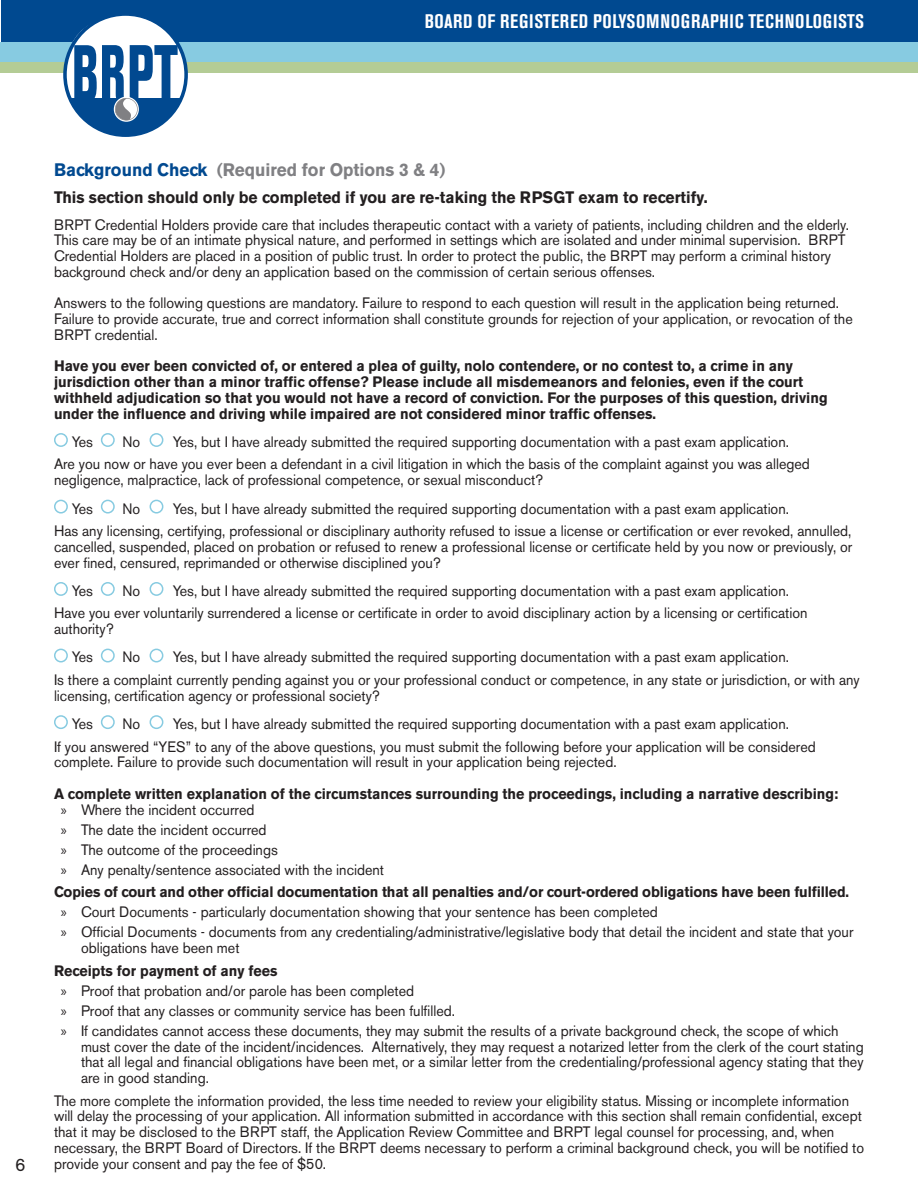
<style>
.page{position:relative;width:918px;height:1188px;background:#fff}
.page>*{position:absolute;margin:0;border:0;box-sizing:border-box;transform-origin:0 0}
.t1{font:700 condensed 19.5px "Akzidenz Grotesk BE";letter-spacing:.035em;color:#fff}
.subhead_1{font:700 18px "Akzidenz Grotesk BE";color:#808083;scale:.95 1}
.t2{font:18px "Akzidenz Grotesk BE";color:#231f20}
.t3{font:700 16.5px "Akzidenz Grotesk BE";color:#231f20;scale:.95 1}
.t4{font:15px/15.8px "Akzidenz Grotesk BE";color:#231f20;scale:.95 1}
.subhead_2{font:700 15px/15.8px "Akzidenz Grotesk BE";color:#231f20;scale:.95 1}
.s1{color:#014990}
.s2{font-family:"Myriad Pro"}
</style>
<div class="page">
<div style="left:1px;top:0;width:917px;height:42px;background:#004990"></div>
<div style="left:0;top:59px;width:918px;height:14px;background:#b4cc95"></div>
<div style="left:0;top:42px;width:918px;height:20px;background:#87cbe1"></div>
<svg style="left:65px;top:15px;width:121px;height:120px"></svg>
<div style="left:54px;top:433px;width:14px;height:14px;border:2px solid #87cbe1;border-radius:50%"></div>
<div style="left:101px;top:433px;width:14px;height:14px;border:2px solid #87cbe1;border-radius:50%"></div>
<div style="left:150px;top:433px;width:13px;height:14px;border:2px solid #87cbe1;border-radius:50%"></div>
<div style="left:54px;top:500px;width:14px;height:14px;border:2px solid #87cbe1;border-radius:50%"></div>
<div style="left:101px;top:500px;width:14px;height:14px;border:2px solid #87cbe1;border-radius:50%"></div>
<div style="left:150px;top:500px;width:13px;height:14px;border:2px solid #87cbe1;border-radius:50%"></div>
<div style="left:54px;top:582px;width:14px;height:14px;border:2px solid #87cbe1;border-radius:50%"></div>
<div style="left:101px;top:582px;width:14px;height:14px;border:2px solid #87cbe1;border-radius:50%"></div>
<div style="left:150px;top:582px;width:13px;height:14px;border:2px solid #87cbe1;border-radius:50%"></div>
<div style="left:54px;top:649px;width:14px;height:13px;border:2px solid #87cbe1;border-radius:50%"></div>
<div style="left:101px;top:649px;width:14px;height:13px;border:2px solid #87cbe1;border-radius:50%"></div>
<div style="left:150px;top:649px;width:13px;height:13px;border:2px solid #87cbe1;border-radius:50%"></div>
<div style="left:54px;top:715px;width:14px;height:14px;border:2px solid #87cbe1;border-radius:50%"></div>
<div style="left:101px;top:715px;width:14px;height:14px;border:2px solid #87cbe1;border-radius:50%"></div>
<div style="left:150px;top:715px;width:13px;height:14px;border:2px solid #87cbe1;border-radius:50%"></div>
<h1 class="t1" style="left:425px;top:10px;width:441px">BOARD OF REGISTERED POLYSOMNOGRAPHIC TECHNOLOGISTS</h1>
<p class="t2" style="left:15px;top:1154px;width:12px">6</p>
<p class="subhead_1" style="left:54px;top:159px;width:414px"><span class="s1">Background Check</span> (Required for Options 3 &amp; 4)</p>
<p class="t3" style="left:54px;top:187px;width:690px">This section should only be completed if you are re-taking the RPSGT exam to recertify.</p>
<p class="t4" style="left:54px;top:217px;width:838px">BRPT Credential Holders provide care that includes therapeutic contact with a variety of patients, including children and the elderly.<br>This care may be of an intimate physical nature, and performed in settings which are isolated and under minimal supervision. BRPT Credential Holders are placed in a position of public trust. In order to protect the public, the BRPT may perform a criminal history background check and/or deny an application based on the commission of certain serious offenses.</p>
<p class="t4" style="left:54px;top:295px;width:842px">Answers to the following questions are mandatory. Failure to respond to each question will result in the application being returned.<br>Failure to provide accurate, true and correct information shall constitute grounds for rejection of your application, or revocation of the<br>BRPT credential.</p>
<p class="subhead_2" style="left:54px;top:358px;width:816px">Have you ever been convicted of, or entered a plea of guilty, nolo contendere, or no contest to, a crime in any jurisdiction other than a minor traffic offense? Please include all misdemeanors and felonies, even if the court withheld adjudication so that you would not have a record of conviction. For the purposes of this question, driving under the influence and driving while impaired are not considered minor traffic offenses.</p>
<p class="t4" style="left:72px;top:434px;width:24px">Yes</p>
<p class="t4" style="left:122px;top:434px;width:20px">No</p>
<p class="t4" style="left:173px;top:434px;width:650px">Yes, but I have already submitted the required supporting documentation with a past exam application.</p>
<p class="t4" style="left:54px;top:456px;width:797px">Are you now or have you ever been a defendant in a civil litigation in which the basis of the complaint against you was alleged negligence, malpractice, lack of professional competence, or sexual misconduct?</p>
<p class="t4" style="left:72px;top:500px;width:24px">Yes</p>
<p class="t4" style="left:122px;top:500px;width:20px">No</p>
<p class="t4" style="left:173px;top:500px;width:650px">Yes, but I have already submitted the required supporting documentation with a past exam application.</p>
<p class="t4" style="left:54px;top:523px;width:842px;text-align:justify">Has any licensing, certifying, professional or disciplinary authority refused to issue a license or certification or ever revoked, annulled, cancelled, suspended, placed on probation or refused to renew a professional license or certificate held by you now or previously, or ever fined, censured, reprimanded or otherwise disciplined you?</p>
<p class="t4" style="left:72px;top:583px;width:24px">Yes</p>
<p class="t4" style="left:122px;top:583px;width:20px">No</p>
<p class="t4" style="left:173px;top:583px;width:650px">Yes, but I have already submitted the required supporting documentation with a past exam application.</p>
<p class="t4" style="left:54px;top:605px;width:795px">Have you ever voluntarily surrendered a license or certificate in order to avoid disciplinary action by a licensing or certification authority?</p>
<p class="t4" style="left:72px;top:649px;width:24px">Yes</p>
<p class="t4" style="left:122px;top:649px;width:20px">No</p>
<p class="t4" style="left:173px;top:649px;width:650px">Yes, but I have already submitted the required supporting documentation with a past exam application.</p>
<p class="t4" style="left:54px;top:672px;width:850px">Is there a complaint currently pending against you or your professional conduct or competence, in any state or jurisdiction, or with any licensing, certification agency or professional society?</p>
<p class="t4" style="left:72px;top:716px;width:24px">Yes</p>
<p class="t4" style="left:122px;top:716px;width:20px">No</p>
<p class="t4" style="left:173px;top:716px;width:650px">Yes, but I have already submitted the required supporting documentation with a past exam application.</p>
<p class="t4" style="left:54px;top:739px;width:803px">If you answered “YES” to any of the above questions, you must submit the following before your application will be considered complete. Failure to provide such documentation will result in your application being rejected.</p>
<p class="subhead_2" style="left:54px;top:786px;width:827px">A complete written explanation of the circumstances surrounding the proceedings, including a narrative describing:</p>
<p class="t4" style="left:61px;top:802px;width:205px"><span class="s2">»</span> Where the incident occurred</p>
<p class="t4" style="left:61px;top:822px;width:218px"><span class="s2">»</span> The date the incident occurred</p>
<p class="t4" style="left:61px;top:842px;width:230px"><span class="s2">»</span> The outcome of the proceedings</p>
<p class="t4" style="left:61px;top:862px;width:342px"><span class="s2">»</span> Any penalty/sentence associated with the incident</p>
<p class="subhead_2" style="left:54px;top:884px;width:838px">Copies of court and other official documentation that all penalties and/or court-ordered obligations have been fulfilled.</p>
<p class="t4" style="left:61px;top:904px;width:630px"><span class="s2">»</span> Court Documents - particularly documentation showing that your sentence has been completed</p>
<p class="t4" style="left:81px;top:924px;width:815px;text-indent:-20px"><span class="s2">»</span> Official Documents - documents from any credentialing/administrative/legislative body that detail the incident and state that your obligations have been met</p>
<p class="subhead_2" style="left:54px;top:963px;width:237px">Receipts for payment of any fees</p>
<p class="t4" style="left:61px;top:983px;width:374px"><span class="s2">»</span> Proof that probation and/or parole has been completed</p>
<p class="t4" style="left:61px;top:1003px;width:417px"><span class="s2">»</span> Proof that any classes or community service has been fulfilled.</p>
<p class="t4" style="left:81px;top:1023px;width:825px;text-indent:-20px"><span class="s2">»</span> If candidates cannot access these documents, they may submit the results of a private background check, the scope of which must cover the date of the incident/incidences. Alternatively, they may request a notarized letter from the clerk of the court stating that all legal and financial obligations have been met, or a similar letter from the credentialing/professional agency stating that they are in good standing.</p>
<p class="t4" style="left:54px;top:1093px;width:854px">The more complete the information provided, the less time needed to review your eligibility status. Missing or incomplete information will delay the processing of your application. All information submitted in accordance with this section shall remain confidential, except that it may be disclosed to the BRPT staff, the Application Review Committee and BRPT legal counsel for processing, and, when necessary, the BRPT Board of Directors. If the BRPT deems necessary to perform a criminal background check, you will be notified to provide your consent and pay the fee of $50.</p>
</div>
